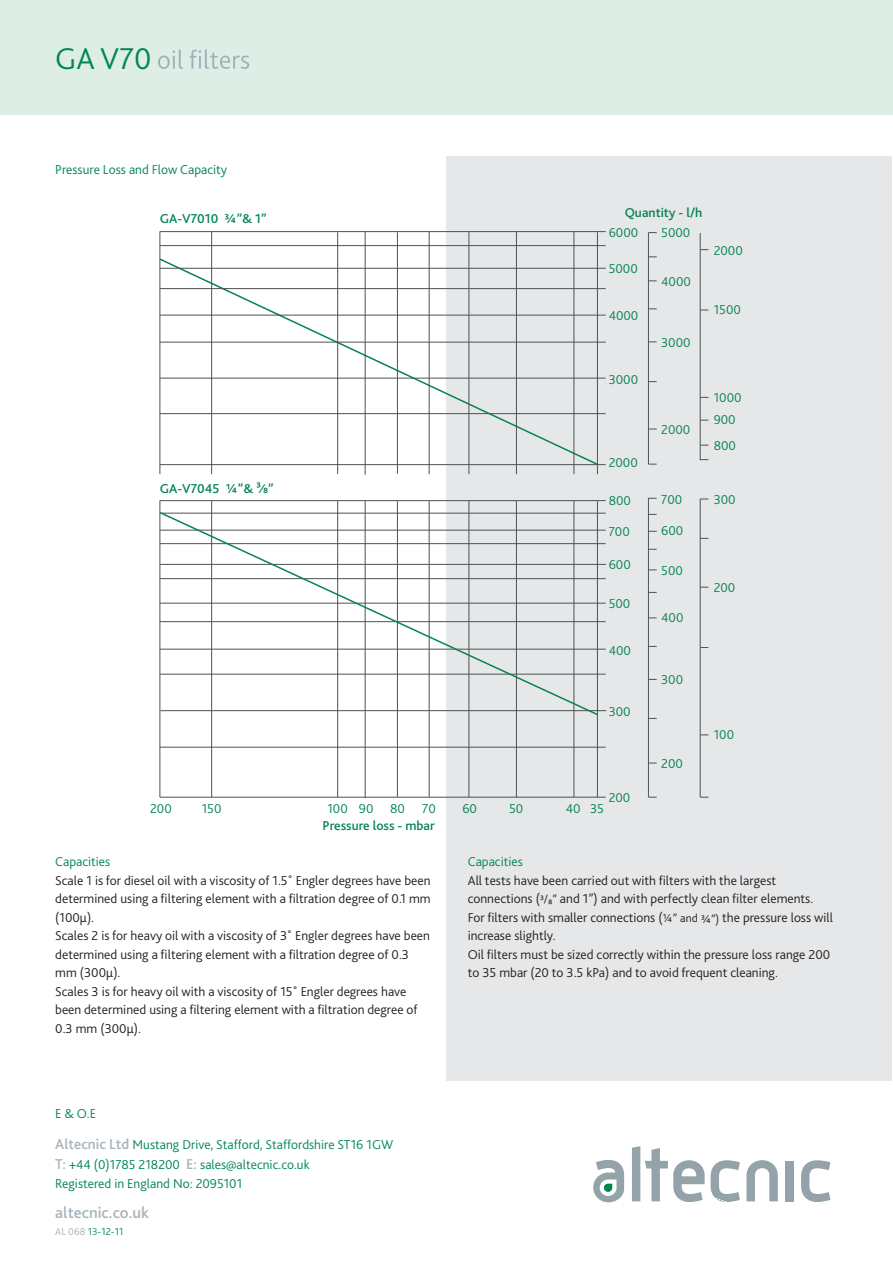
<style>
.page{position:relative;width:893px;height:1263px;background:#fff}
.page>*{position:absolute;margin:0;border:0;box-sizing:border-box;transform-origin:0 0}
.t1{font:300 31.5px "Bliss 2";color:#008751}
.t2{font:500 16.5px "Bliss 2";color:#a7b3bb}
.t3{font:300 13.5px/18.5px "Bliss 2";color:#231f20}
.t4{font:300 13.5px/20.5px "Bliss 2";color:#008751}
.t5{font:300 13.5px/22px "Bliss 2";color:#068355}
.t6{font:500 13.5px "Bliss 2";color:#068355}
.t7{font:300 10.5px "Bliss 2";color:#008751}
.s1{font-weight:500;font-size:15px;color:#a7b3bb}
.s2{color:#a7b3bb}
.s3{color:#13976c}
.s4{font-size:12px}
</style>
<div class="page">
<div style="left:0;top:0;width:893px;height:115px;background:#deede6"></div>
<div style="left:446px;top:156px;width:445px;height:924px;background:#e6e7e9"></div>
<svg style="left:158px;top:50px;width:91px;height:19px"></svg>
<svg style="left:632px;top:1146px;width:73px;height:56px"></svg>
<svg style="left:711px;top:1160px;width:29px;height:42px"></svg>
<svg style="left:746px;top:1160px;width:32px;height:41px"></svg>
<div style="left:786px;top:1161px;width:8px;height:40px;background:#94a2aa"></div>
<svg style="left:801px;top:1160px;width:29px;height:42px"></svg>
<svg style="left:593px;top:1160px;width:31px;height:42px"></svg>
<hr style="left:160px;top:797px;width:446px;height:1px;background:#4f5152">
<hr style="left:160px;top:747px;width:446px;height:1px;background:#4f5152">
<hr style="left:160px;top:710px;width:446px;height:1px;background:#4f5152">
<hr style="left:160px;top:674px;width:446px;height:1px;background:#4f5152">
<hr style="left:160px;top:649px;width:446px;height:1px;background:#4f5152">
<hr style="left:160px;top:621px;width:446px;height:1px;background:#4f5152">
<hr style="left:160px;top:603px;width:446px;height:1px;background:#4f5152">
<hr style="left:160px;top:578px;width:446px;height:1px;background:#4f5152">
<hr style="left:160px;top:564px;width:446px;height:1px;background:#4f5152">
<hr style="left:160px;top:543px;width:446px;height:1px;background:#4f5152">
<hr style="left:160px;top:530px;width:446px;height:1px;background:#4f5152">
<hr style="left:160px;top:513px;width:446px;height:1px;background:#4f5152">
<hr style="left:160px;top:500px;width:446px;height:1px;background:#4f5152">
<hr style="left:160px;top:501px;width:1px;height:296px;background:#4f5152">
<hr style="left:211px;top:501px;width:1px;height:296px;background:#4f5152">
<hr style="left:337px;top:501px;width:1px;height:296px;background:#4f5152">
<hr style="left:365px;top:501px;width:1px;height:297px;background:#4f5152">
<hr style="left:397px;top:501px;width:1px;height:296px;background:#4f5152">
<hr style="left:429px;top:501px;width:1px;height:296px;background:#4f5152">
<hr style="left:469px;top:501px;width:1px;height:296px;background:#4f5152">
<hr style="left:516px;top:501px;width:1px;height:296px;background:#4f5152">
<hr style="left:574px;top:501px;width:1px;height:296px;background:#4f5152">
<hr style="left:597px;top:501px;width:1px;height:296px;background:#4f5152">
<hr style="left:648px;top:498px;width:1px;height:299px;background:#4f5152">
<hr style="left:700px;top:499px;width:1px;height:298px;background:#4f5152">
<svg style="left:159px;top:511px;width:441px;height:206px"></svg>
<svg style="left:159px;top:257px;width:440px;height:209px"></svg>
<hr style="left:160px;top:464px;width:446px;height:1px;background:#4f5152">
<hr style="left:160px;top:413px;width:446px;height:1px;background:#4f5152">
<hr style="left:160px;top:378px;width:446px;height:1px;background:#4f5152">
<hr style="left:160px;top:342px;width:446px;height:1px;background:#4f5152">
<hr style="left:160px;top:315px;width:446px;height:1px;background:#4f5152">
<hr style="left:160px;top:288px;width:446px;height:1px;background:#4f5152">
<hr style="left:160px;top:268px;width:446px;height:1px;background:#4f5152">
<hr style="left:160px;top:245px;width:446px;height:1px;background:#4f5152">
<hr style="left:160px;top:231px;width:446px;height:1px;background:#4f5152">
<hr style="left:160px;top:231px;width:1px;height:243px;background:#4f5152">
<hr style="left:211px;top:232px;width:1px;height:242px;background:#4f5152">
<hr style="left:337px;top:232px;width:1px;height:242px;background:#4f5152">
<hr style="left:365px;top:232px;width:1px;height:243px;background:#4f5152">
<hr style="left:397px;top:232px;width:1px;height:242px;background:#4f5152">
<hr style="left:429px;top:232px;width:1px;height:242px;background:#4f5152">
<hr style="left:469px;top:232px;width:1px;height:242px;background:#4f5152">
<hr style="left:516px;top:232px;width:1px;height:242px;background:#4f5152">
<hr style="left:574px;top:232px;width:1px;height:242px;background:#4f5152">
<hr style="left:597px;top:232px;width:1px;height:242px;background:#4f5152">
<hr style="left:648px;top:233px;width:1px;height:231px;background:#4f5152">
<hr style="left:700px;top:233px;width:1px;height:227px;background:#4f5152">
<h1 class="t1" style="left:55px;top:46px;width:98px">GA V70</h1>
<p class="t4" style="left:55px;top:160px;width:173px">Pressure Loss and Flow Capacity</p>
<p class="t6" style="left:160px;top:214px;width:108px">GA-V7010 ¾”&amp; 1”</p>
<p class="t6" style="left:160px;top:483px;width:115px">GA-V7045 ¼”&amp; ³⁄8”</p>
<p class="t6" style="left:625px;top:208px;width:79px">Quantity - l/h</p>
<p class="t5" style="left:609px;top:222px;width:31px">6000</p>
<p class="t5" style="left:609px;top:259px;width:31px">5000</p>
<p class="t5" style="left:609px;top:305px;width:31px">4000</p>
<p class="t5" style="left:661px;top:223px;width:31px">5000</p>
<p class="t5" style="left:661px;top:271px;width:31px">4000</p>
<p class="t5" style="left:609px;top:370px;width:31px">3000</p>
<p class="t5" style="left:609px;top:453px;width:31px">2000</p>
<p class="t5" style="left:609px;top:491px;width:24px">800</p>
<p class="t5" style="left:609px;top:522px;width:23px">700</p>
<p class="t5" style="left:609px;top:555px;width:24px">600</p>
<p class="t5" style="left:609px;top:594px;width:23px">500</p>
<p class="t5" style="left:609px;top:640px;width:24px">400</p>
<p class="t5" style="left:609px;top:702px;width:24px">300</p>
<p class="t5" style="left:661px;top:332px;width:31px">3000</p>
<p class="t5" style="left:661px;top:420px;width:31px">2000</p>
<p class="t5" style="left:661px;top:489px;width:23px">700</p>
<p class="t5" style="left:661px;top:521px;width:24px">600</p>
<p class="t5" style="left:661px;top:561px;width:23px">500</p>
<p class="t5" style="left:661px;top:608px;width:24px">400</p>
<p class="t5" style="left:661px;top:670px;width:24px">300</p>
<p class="t5" style="left:661px;top:754px;width:23px">200</p>
<p class="t5" style="left:609px;top:788px;width:23px">200</p>
<p class="t5" style="left:150px;top:798px;width:23px">200</p>
<p class="t5" style="left:202px;top:798px;width:21px">150</p>
<p class="t5" style="left:327px;top:798px;width:79px">100 90 80</p>
<p class="t5" style="left:422px;top:798px;width:15px">70</p>
<p class="t5" style="left:462px;top:798px;width:16px">60</p>
<p class="t5" style="left:509px;top:798px;width:16px">50</p>
<p class="t5" style="left:566px;top:798px;width:40px">40 35</p>
<p class="t6" style="left:322px;top:820px;width:114px">Pressure loss - mbar</p>
<p class="t5" style="left:714px;top:240px;width:31px">2000</p>
<p class="t5" style="left:714px;top:300px;width:29px">1500</p>
<p class="t5" style="left:714px;top:388px;width:29px">1000<br>900</p>
<p class="t5" style="left:714px;top:435px;width:24px">800</p>
<p class="t5" style="left:714px;top:490px;width:24px">300</p>
<p class="t5" style="left:714px;top:578px;width:23px">200</p>
<p class="t5" style="left:714px;top:725px;width:22px">100</p>
<p class="t4" style="left:55px;top:853px;width:57px">Capacities</p>
<p class="t3" style="left:55px;top:872px;width:377px">Scale 1 is for diesel oil with a viscosity of 1.5˚ Engler degrees have been determined using a filtering element with a filtration degree of 0.1 mm (100µ).<br>Scales 2 is for heavy oil with a viscosity of 3˚ Engler degrees have been determined using a filtering element with a filtration degree of 0.3 mm (300µ).<br>Scales 3 is for heavy oil with a viscosity of 15˚ Engler degrees have been determined using a filtering element with a filtration degree of 0.3 mm (300µ).</p>
<p class="t4" style="left:55px;top:1104px;width:42px">E &amp; O.E</p>
<p class="t4" style="left:55px;top:1135px;width:339px"><span class="s1">Altecnic Ltd</span> Mustang Drive, Stafford, Staffordshire ST16 1GW<br><span class="s1">T:</span> +44 (0)1785 218200 <span class="s1">E:</span> sales@altecnic.co.uk</p>
<p class="t4" style="left:55px;top:1175px;width:188px">Registered in England No: 2095101</p>
<p class="t2" style="left:55px;top:1206px;width:95px">altecnic.co.uk</p>
<p class="t7" style="left:55px;top:1228px;width:70px"><span class="s2">AL 068</span> <span class="s3">13</span>-12-11</p>
<p class="t4" style="left:468px;top:853px;width:57px">Capacities</p>
<p class="t3" style="left:468px;top:872px;width:367px">All tests have been carried out with filters with the largest connections (<sub>³</sub><span class="s4">/₈”</span> and 1”) and with perfectly clean filter elements.<br>For filters with smaller connections (<span class="s4">¼” and </span><sub>¾”)</sub> the pressure loss will increase slightly.<br>Oil filters must be sized correctly within the pressure loss range 200 to 35 mbar (20 to 3.5 kPa) and to avoid frequent cleaning.</p>
</div>
